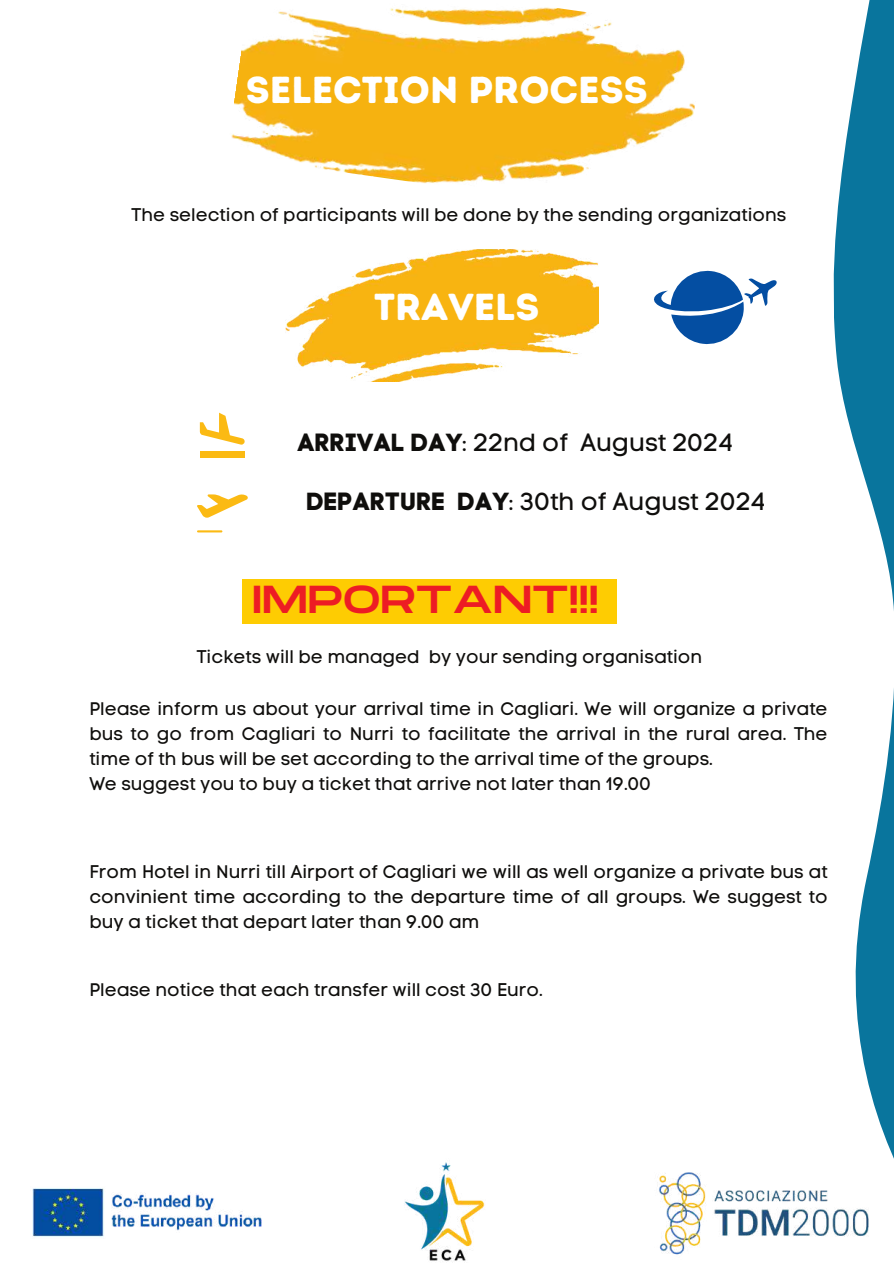
<style>
.page{position:relative;width:894px;height:1264px;background:#fff}
.page>*{position:absolute;margin:0;border:0;box-sizing:border-box;transform-origin:0 0}
.t1{font:39px "Monument Extended";color:#ed1c24}
.t2{font:37.5px "Intro Rust Base";color:#fff}
.t3{font:24.75px "Code Pro Normal LC";color:#0f0e0c}
.t4{font:18.15px/24.8px "Code Pro Normal LC";color:#0f0e0c}
.s1{font-family:"Code Pro Bold LC"}
</style>
<div class="page">
<img style="left:659px;top:1172px;width:210px;height:83px">
<img style="left:231px;top:7px;width:464px;height:177px">
<img style="left:32px;top:1188px;width:230px;height:49px">
<img style="left:285px;top:249px;width:313px;height:132px">
<svg style="left:654px;top:270px;width:123px;height:75px"></svg>
<img style="left:404px;top:1162px;width:81px;height:99px">
<svg style="left:197px;top:494px;width:51px;height:38px"></svg>
<div style="left:200px;top:451px;width:44px;height:6px;background:#fbba13"></div>
<svg style="left:200px;top:412px;width:45px;height:32px"></svg>
<div style="left:242px;top:579px;width:374px;height:44px;background:#fecc02"></div>
<svg style="left:827px;top:0;width:66px;height:1211px"></svg>
<h2 class="t2" style="left:246px;top:67px;width:403px">SELECTION PROCESS</h2>
<p class="t4" style="left:131px;top:202px;width:656px">The selection of participants will be done by the sending organizations</p>
<h2 class="t2" style="left:374px;top:284px;width:167px">TRAVELS</h2>
<h3 class="t3" style="left:297px;top:427px;width:437px"><span class="s1">ARRIVAL DAY</span>: 22nd of August 2024</h3>
<h3 class="t3" style="left:306px;top:486px;width:461px"><span class="s1">DEPARTURE DAY</span>: 30th of August 2024</h3>
<h1 class="t1" style="left:252px;top:578px;width:348px">IMPORTANT!!!</h1>
<p class="t4" style="left:197px;top:644px;width:507px">Tickets will be managed by your sending organisation</p>
<p class="t4" style="left:89px;top:696px;width:739px">Please inform us about your arrival time in Cagliari. We will organize a private bus to go from Cagliari to Nurri to facilitate the arrival in the rural area. The time of th bus will be set according to the arrival time of the groups.<br>We suggest you to buy a ticket that arrive not later than 19.00</p>
<p class="t4" style="left:89px;top:859px;width:739px;text-align:justify">From Hotel in Nurri till Airport of Cagliari we will as well organize a private bus at convinient time according to the departure time of all groups. We suggest to buy a ticket that depart later than 9.00 am</p>
<p class="t4" style="left:89px;top:977px;width:455px">Please notice that each transfer will cost 30 Euro.</p>
</div>
